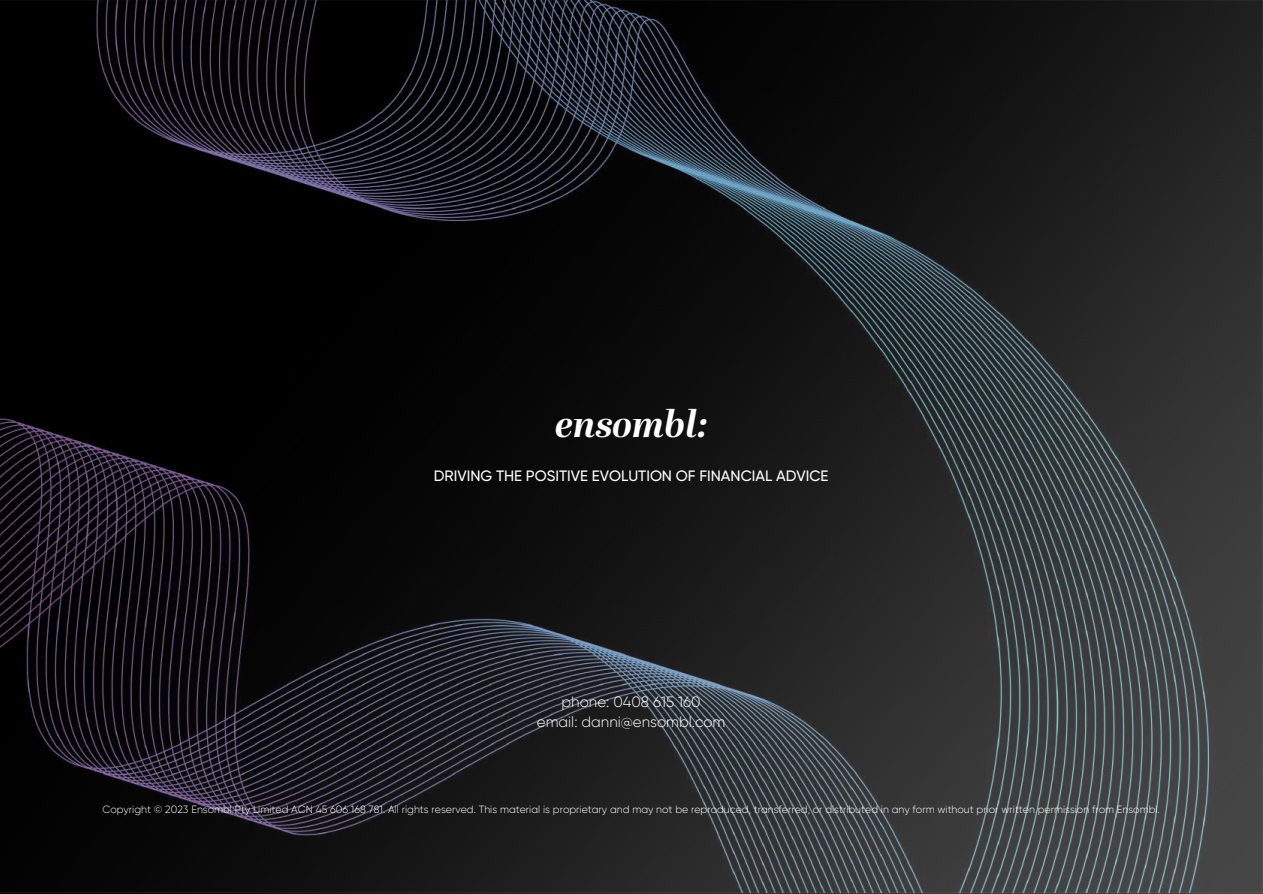
<style>
.page{position:relative;width:1263px;height:894px;background:#fff}
.page>*{position:absolute;margin:0;border:0;box-sizing:border-box;transform-origin:0 0}
.t1{font:italic 700 37.5px "Abril Display";color:#fff}
.t2{font:500 15px "Gilroy";color:#fff}
.t3{font:300 15px/20.2px "Gilroy";color:#fff;text-align:center}
.t4{font:300 10.5px "Gilroy";color:#fff}
</style>
<div class="page">
<img style="left:0;top:0;width:1263px;height:893px">
<h1 class="t1" style="left:555px;top:406px;width:153px">ensombl:</h1>
<h2 class="t2" style="left:434px;top:466px;width:396px">DRIVING THE POSITIVE EVOLUTION OF FINANCIAL ADVICE</h2>
<h2 class="t3" style="left:537px;top:691px;width:190px">phone: 0408 615 160<br>email: danni@ensombl.com</h2>
<p class="t4" style="left:103px;top:803px;width:1059px">Copyright © 2023 Ensombl Pty Limited ACN 45 606 168 781. All rights reserved. This material is proprietary and may not be reproduced, transferred, or distributed in any form without prior written permission from Ensombl.</p>
</div>
